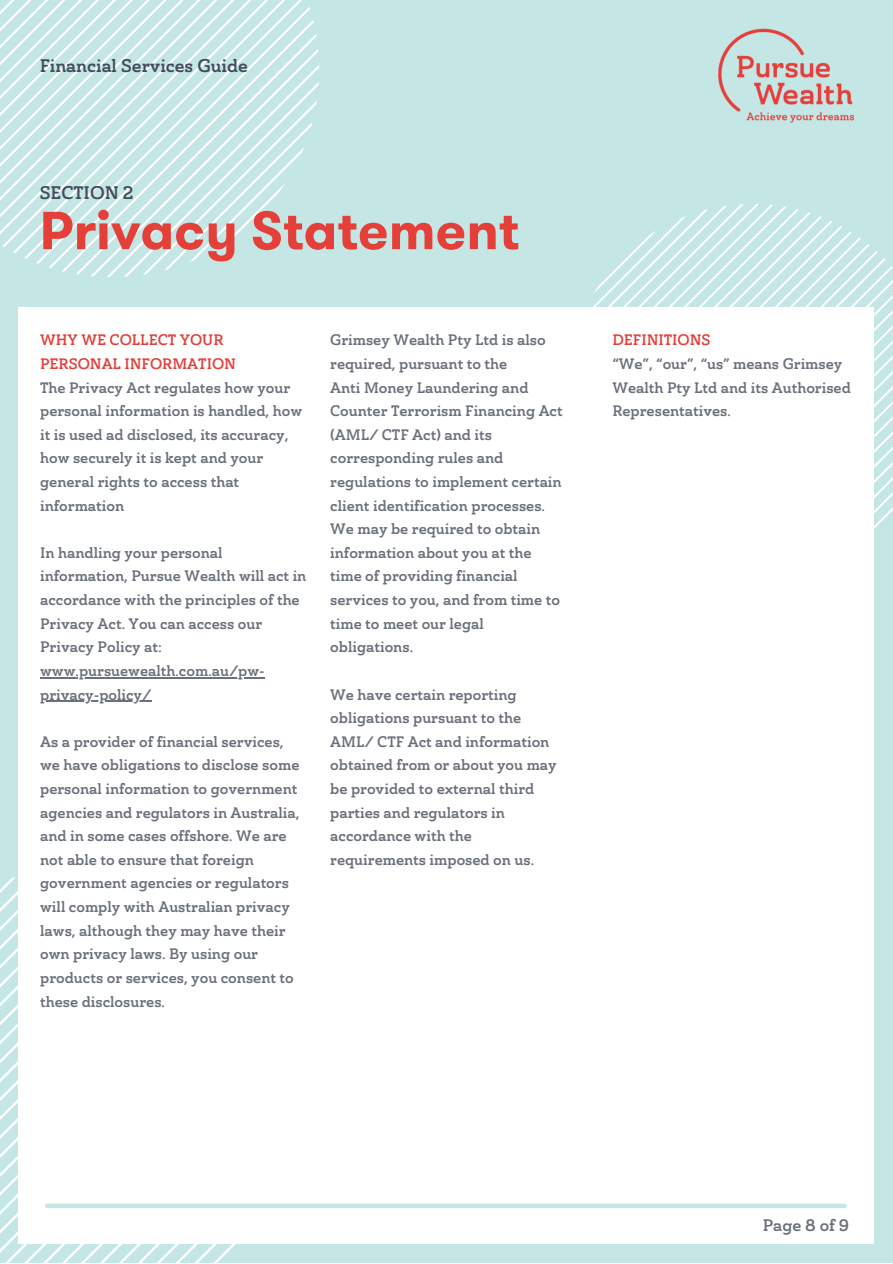
<style>
.page{position:relative;width:893px;height:1264px;background:#fff}
.page>*{position:absolute;margin:0;border:0;box-sizing:border-box;transform-origin:0 0}
.t1{font:700 53.4px "GT Walsheim";color:#e53f3a}
.t2{font:18px "Ainslie Slab Nor Dem";color:#434b5a}
.t3{font:16.5px "Ainslie Slab Nor Dem";color:#6b717b}
.t4{font:15px/23.5px "Ainslie Slab Nor Dem";color:#6b717b}
.t5{font:15px/23.5px "Ainslie Slab Nor Dem";color:#e53f3a}
</style>
<div class="page">
<div style="left:0;top:0;width:892px;height:1262px;background:#c4e7e6"></div>
<svg style="left:0;top:0;width:319px;height:277px"></svg>
<svg style="left:593px;top:204px;width:299px;height:372px"></svg>
<svg style="left:0;top:877px;width:280px;height:385px"></svg>
<div style="left:18px;top:307px;width:855px;height:936px;background:#fff"></div>
<img style="left:718px;top:28px;width:137px;height:95px">
<hr style="left:40px;top:677px;width:225px;height:1px;background:#6b717b">
<hr style="left:40px;top:700px;width:111px;height:1px;background:#6b717b">
<div style="left:47px;top:1203px;width:797px;height:5px;background:#c4e7e6"></div>
<p class="t2" style="left:40px;top:55px;width:209px">Financial Services Guide</p>
<p class="t2" style="left:40px;top:182px;width:95px">SECTION 2</p>
<h1 class="t1" style="left:40px;top:209px;width:481px">Privacy Statement</h1>
<p class="t5" style="left:40px;top:328px;width:197px">WHY WE COLLECT YOUR<br>PERSONAL INFORMATION</p>
<p class="t4" style="left:40px;top:375px;width:263px">The Privacy Act regulates how your personal information is handled, how it is used ad disclosed, its accuracy, how securely it is kept and your general rights to access that information</p>
<p class="t4" style="left:40px;top:541px;width:268px">In handling your personal information, Pursue Wealth will act in accordance with the principles of the<br>Privacy Act. You can access our<br>Privacy Policy at: www.pursuewealth.com.au/pw&shy;privacy-policy/</p>
<p class="t4" style="left:40px;top:730px;width:261px">As a provider of financial services, we have obligations to disclose some personal information to government agencies and regulators in Australia, and in some cases offshore. We are not able to ensure that foreign government agencies or regulators will comply with Australian privacy laws, although they may have their own privacy laws. By using our products or services, you consent to these disclosures.</p>
<p class="t4" style="left:330px;top:328px;width:234px">Grimsey Wealth Pty Ltd is also required, pursuant to the<br>Anti Money Laundering and<br>Counter Terrorism Financing Act (AML/ CTF Act) and its corresponding rules and regulations to implement certain client identification processes.<br>We may be required to obtain information about you at the time of providing financial services to you, and from time to time to meet our legal obligations.</p>
<p class="t4" style="left:330px;top:682px;width:228px">We have certain reporting obligations pursuant to the<br>AML/ CTF Act and information obtained from or about you may be provided to external third parties and regulators in accordance with the requirements imposed on us.</p>
<p class="t5" style="left:612px;top:328px;width:100px">DEFINITIONS</p>
<p class="t4" style="left:612px;top:352px;width:240px">“We”, “our”, “us” means Grimsey<br>Wealth Pty Ltd and its Authorised<br>Representatives.</p>
<p class="t3" style="left:762px;top:1215px;width:88px">Page 8 of 9</p>
</div>
